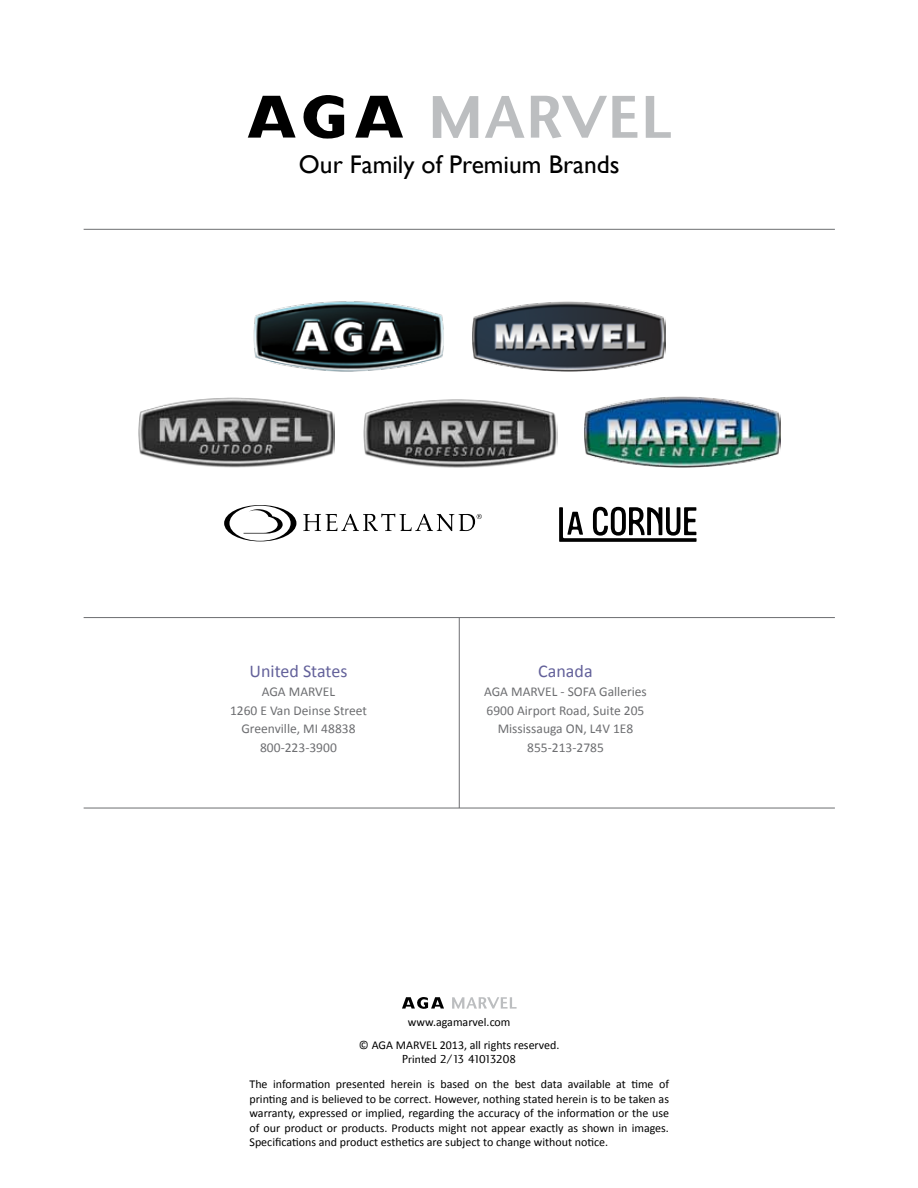
<style>
.page{position:relative;width:918px;height:1188px;background:#fff}
.page>*{position:absolute;margin:0;border:0;box-sizing:border-box;transform-origin:0 0}
.t1{font:25.5px "Gill Sans";color:#000}
.t2{font:18px "Calibri";color:#63619a}
.t3{font:13.5px/18.8px "Calibri";color:#6d6e71;text-align:center}
.t4{font:12px/14.4px "Calibri";color:#000;text-align:justify}
.t5{font:12px "Charlotte Sans";letter-spacing:-.05em;color:#000}
</style>
<div class="page">
<hr style="left:84px;top:617px;width:751px;height:1px;background:#6d6e71">
<hr style="left:84px;top:808px;width:751px;height:1px;background:#6d6e71">
<hr style="left:459px;top:618px;width:1px;height:190px;background:#6d6e71">
<svg style="left:402px;top:997px;width:42px;height:12px"></svg>
<svg style="left:452px;top:997px;width:65px;height:12px"></svg>
<img style="left:253px;top:301px;width:191px;height:71px">
<img style="left:472px;top:301px;width:193px;height:71px">
<img style="left:584px;top:396px;width:197px;height:72px">
<img style="left:138px;top:397px;width:197px;height:70px">
<img style="left:363px;top:399px;width:194px;height:69px">
<svg style="left:224px;top:505px;width:258px;height:36px"></svg>
<svg style="left:559px;top:507px;width:138px;height:35px"></svg>
<hr style="left:84px;top:229px;width:751px;height:1px;background:#6d6e71">
<svg style="left:248px;top:95px;width:96px;height:44px"></svg>
<svg style="left:355px;top:96px;width:48px;height:42px"></svg>
<svg style="left:485px;top:96px;width:40px;height:42px"></svg>
<svg style="left:646px;top:96px;width:25px;height:42px"></svg>
<svg style="left:433px;top:96px;width:45px;height:42px"></svg>
<svg style="left:531px;top:96px;width:106px;height:42px"></svg>
<h1 class="t1" style="left:299px;top:150px;width:322px">Our Family of Premium Brands</h1>
<h2 class="t2" style="left:250px;top:660px;width:99px">United States</h2>
<p class="t3" style="left:230px;top:682px;width:138px">AGA MARVEL<br>1260 E Van Deinse Street<br>Greenville, MI 48838<br>800-223-3900</p>
<h2 class="t2" style="left:538px;top:660px;width:56px">Canada</h2>
<p class="t3" style="left:484px;top:682px;width:164px">AGA MARVEL - SOFA Galleries<br>6900 Airport Road, Suite 205<br>Mississauga ON, L4V 1E8<br>855-213-2785</p>
<p class="t4" style="left:408px;top:1015px;width:104px">www.agamarvel.com</p>
<p class="t4" style="left:359px;top:1038px;width:202px">© AGA MARVEL 2013, all rights reserved.</p>
<p class="t5" style="left:402px;top:1053px;width:116px">Printed 2/13 41013208</p>
<p class="t4" style="left:250px;top:1077px;width:421px">The information presented herein is based on the best data available at time of printing and is believed to be correct. However, nothing stated herein is to be taken as warranty, expressed or implied, regarding the accuracy of the information or the use of our product or products. Products might not appear exactly as shown in images.<br>Specifications and product esthetics are subject to change without notice.</p>
</div>
